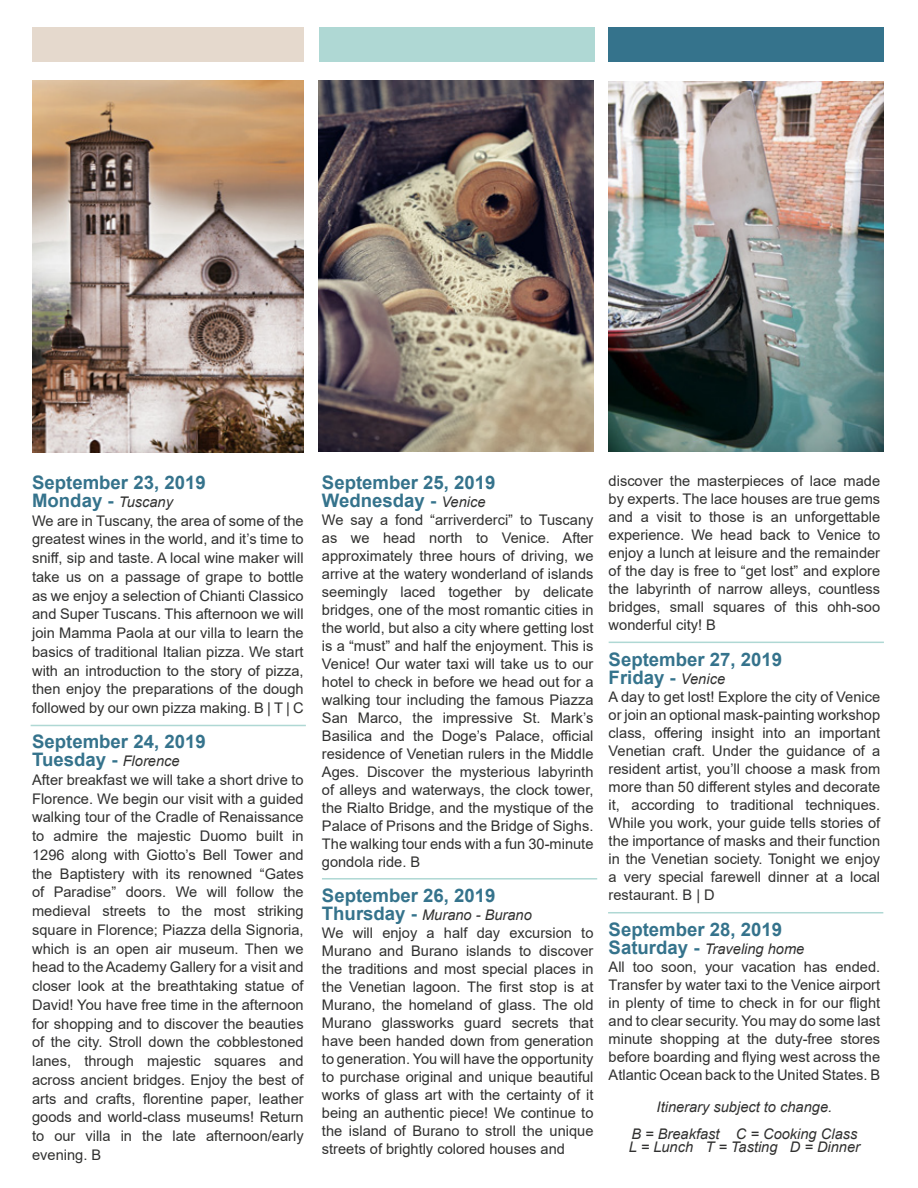
<style>
.page{position:relative;width:918px;height:1188px;background:#fff}
.page>*{position:absolute;margin:0;border:0;box-sizing:border-box;transform-origin:0 0}
.t1{font:700 18.6px/17.7px "Arial";color:#35738c}
.t2{font:14.7px/18px "Arial";color:#30302f;text-align:justify}
.t3{font:italic 14.7px/27px "Arial";color:#30302f;text-align:center}
.s1{font-weight:400;font-style:italic;font-size:14.7px;color:#30302f}
.s2{font-weight:700;font-size:18.6px;color:#35738c}
.s3{font-style:italic}
</style>
<div class="page">
<div style="left:32px;top:27px;width:272px;height:34px;background:#e5d9cd"></div>
<div style="left:319px;top:27px;width:275px;height:34px;background:#afd8d4"></div>
<div style="left:609px;top:27px;width:275px;height:34px;background:#35738c"></div>
<img style="left:609px;top:81px;width:275px;height:371px">
<img style="left:318px;top:81px;width:276px;height:371px">
<img style="left:32px;top:80px;width:272px;height:373px">
<hr style="left:31px;top:725px;width:275px;height:1px;background:#afd8d4">
<hr style="left:322px;top:878px;width:275px;height:2px;background:#afd8d4">
<hr style="left:609px;top:642px;width:275px;height:1px;background:#afd8d4">
<hr style="left:608px;top:912px;width:275px;height:1px;background:#afd8d4">
<p class="t1" style="left:32px;top:474px;width:175px">September 23, 2019<br>Monday - <span class="s1">Tuscany</span></p>
<p class="t2" style="left:32px;top:511px;width:273px;line-height:18.8px">We are in Tuscany, the area of some of the greatest wines in the world, and it’s time to sniff, sip and taste. A local wine maker will take us on a passage of grape to bottle as we enjoy a selection of Chianti Classico and Super Tuscans. This afternoon we will join Mamma Paola at our villa to learn the basics of traditional Italian pizza. We start with an introduction to the story of pizza, then enjoy the preparations of the dough followed by our own pizza making. B | T | C</p>
<p class="t1" style="left:32px;top:733px;width:175px">September 24, 2019<br>Tuesday - <span class="s1">Florence</span></p>
<p class="t2" style="left:32px;top:770px;width:273px;line-height:18.8px">After breakfast we will take a short drive to Florence. We begin our visit with a guided walking tour of the Cradle of Renaissance to admire the majestic Duomo built in 1296 along with Giotto’s Bell Tower and the Baptistery with its renowned “Gates of Paradise” doors. We will follow the medieval streets to the most striking square in Florence; Piazza della Signoria, which is an open air museum. Then we head to the Academy Gallery for a visit and closer look at the breathtaking statue of David! You have free time in the afternoon for shopping and to discover the beauties of the city. Stroll down the cobblestoned lanes, through majestic squares and across ancient bridges. Enjoy the best of arts and crafts, florentine paper, leather goods and world-class museums! Return to our villa in the late afternoon/early evening. B</p>
<p class="t1" style="left:322px;top:474px;width:175px">September 25, 2019<br>Wednesday - <span class="s1">Venice</span></p>
<p class="t2" style="left:322px;top:511px;width:273px">We say a fond “arriverderci” to Tuscany as we head north to Venice. After approximately three hours of driving, we arrive at the watery wonderland of islands seemingly laced together by delicate bridges, one of the most romantic cities in the world, but also a city where getting lost is a “must” and half the enjoyment. This is Venice! Our water taxi will take us to our hotel to check in before we head out for a walking tour including the famous Piazza San Marco, the impressive St. Mark’s Basilica and the Doge’s Palace, official residence of Venetian rulers in the Middle Ages. Discover the mysterious labyrinth of alleys and waterways, the clock tower, the Rialto Bridge, and the mystique of the Palace of Prisons and the Bridge of Sighs.<br>The walking tour ends with a fun 30-minute gondola ride. B</p>
<p class="t1" style="left:322px;top:887px;width:175px">September 26, 2019</p>
<p class="t2" style="left:322px;top:906px;width:273px;text-align:left"><span class="s2">Thursday -</span> <span class="s3">Murano - Burano<br></span>We will enjoy a half day excursion to Murano and Burano islands to discover the traditions and most special places in the Venetian lagoon. The first stop is at Murano, the homeland of glass. The old Murano glassworks guard secrets that have been handed down from generation to generation. You will have the opportunity to purchase original and unique beautiful works of glass art with the certainty of it being an authentic piece! We continue to the island of Burano to stroll the unique streets of brightly colored houses and</p>
<p class="t2" style="left:609px;top:472px;width:273px">discover the masterpieces of lace made by experts. The lace houses are true gems and a visit to those is an unforgettable experience. We head back to Venice to enjoy a lunch at leisure and the remainder of the day is free to “get lost” and explore the labyrinth of narrow alleys, countless bridges, small squares of this ohh-soo wonderful city! B</p>
<p class="t1" style="left:609px;top:651px;width:175px">September 27, 2019<br>Friday - <span class="s1">Venice</span></p>
<p class="t2" style="left:609px;top:688px;width:273px">A day to get lost! Explore the city of Venice or join an optional mask-painting workshop class, offering insight into an important Venetian craft. Under the guidance of a resident artist, you’ll choose a mask from more than 50 different styles and decorate it, according to traditional techniques.<br>While you work, your guide tells stories of the importance of masks and their function in the Venetian society. Tonight we enjoy a very special farewell dinner at a local restaurant. B | D</p>
<p class="t1" style="left:609px;top:921px;width:175px">September 28, 2019</p>
<p class="t2" style="left:609px;top:940px;width:273px;text-align:left"><span class="s2">Saturday -</span> <span class="s3">Traveling home<br></span>All too soon, your vacation has ended.<br>Transfer by water taxi to the Venice airport in plenty of time to check in for our flight and to clear security. You may do some last minute shopping at the duty-free stores before boarding and flying west across the Atlantic Ocean back to the United States. B</p>
<p class="t3" style="left:631px;top:1093px;width:227px">Itinerary subject to change.<br>B = Breakfast C = Cooking Class</p>
<p class="t3" style="left:629px;top:1134px;width:233px">L = Lunch T = Tasting D = Dinner</p>
</div>
